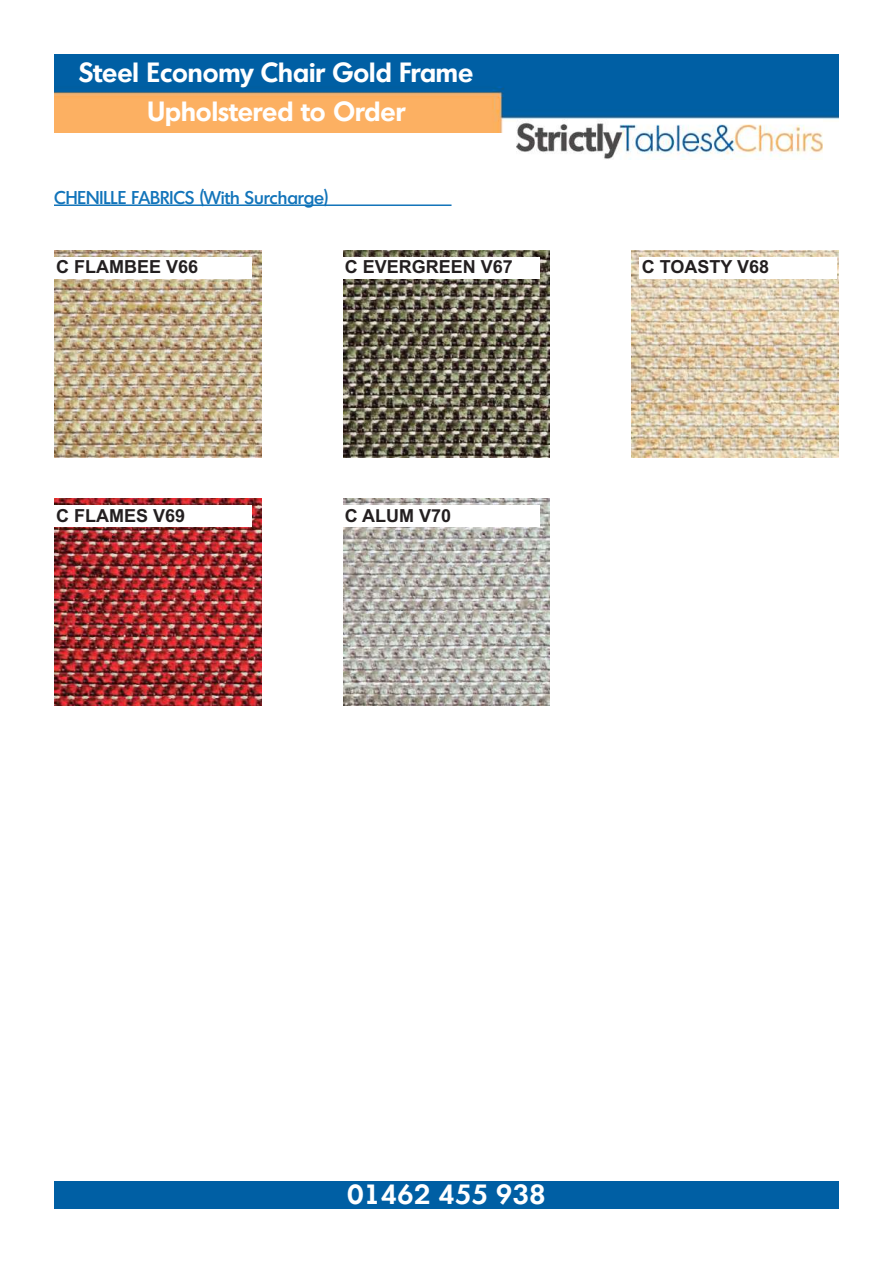
<style>
.page{position:relative;width:893px;height:1263px;background:#fff}
.page>*{position:absolute;margin:0;border:0;box-sizing:border-box;transform-origin:0 0}
.t1{font:600 27px "Montreal";color:#fff}
.t2{font:700 18px "Arial";color:#231f20}
.t3{font:500 18px "Montreal";color:#1274ba}
</style>
<div class="page">
<img style="left:54px;top:54px;width:785px;height:78px">
<div style="left:54px;top:1181px;width:785px;height:28px;background:#005fa4"></div>
<img style="left:516px;top:119px;width:307px;height:41px">
<img style="left:54px;top:251px;width:207px;height:206px">
<div style="left:54px;top:257px;width:197px;height:22px;background:#fff"></div>
<img style="left:343px;top:251px;width:207px;height:206px">
<div style="left:343px;top:257px;width:197px;height:22px;background:#fff"></div>
<img style="left:632px;top:251px;width:207px;height:206px">
<div style="left:639px;top:257px;width:198px;height:22px;background:#fff"></div>
<img style="left:54px;top:499px;width:207px;height:207px">
<div style="left:54px;top:505px;width:197px;height:22px;background:#fff"></div>
<img style="left:343px;top:499px;width:207px;height:207px">
<div style="left:343px;top:505px;width:197px;height:22px;background:#fff"></div>
<hr style="left:54px;top:204px;width:398px;height:2px;background:#1274ba">
<p class="t1" style="left:79px;top:54px;width:396px">Steel Economy Chair Gold Frame</p>
<p class="t1" style="left:148px;top:94px;width:259px">Upholstered to Order</p>
<p class="t3" style="left:54px;top:186px;width:276px">CHENILLE FABRICS (With Surcharge)</p>
<p class="t2" style="left:56px;top:257px;width:144px">C FLAMBEE V66</p>
<p class="t2" style="left:345px;top:257px;width:170px">C EVERGREEN V67</p>
<p class="t2" style="left:642px;top:257px;width:129px">C TOASTY V68</p>
<p class="t2" style="left:56px;top:505px;width:131px">C FLAMES V69</p>
<p class="t2" style="left:345px;top:505px;width:108px">C ALUM V70</p>
<p class="t1" style="left:347px;top:1177px;width:200px">01462 455 938</p>
</div>
